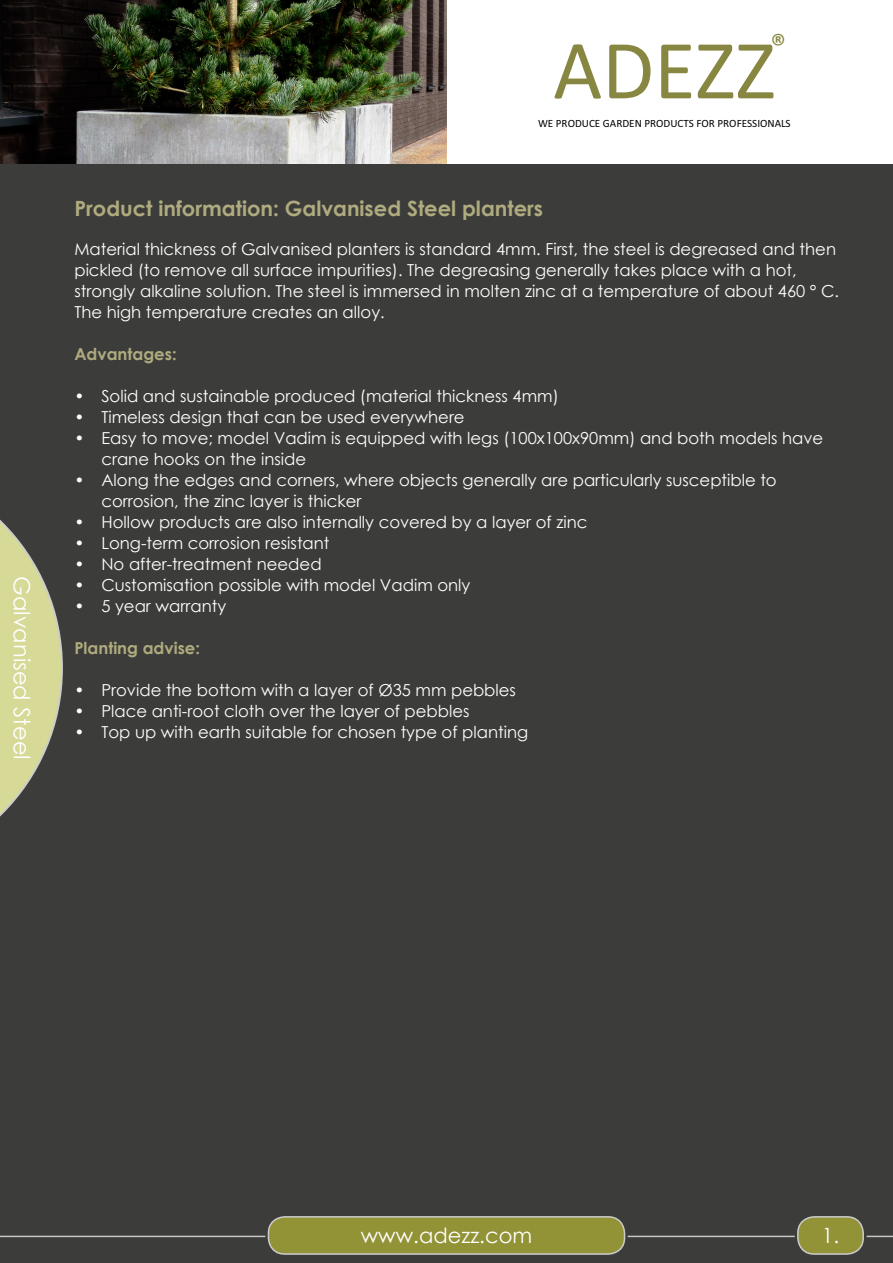
<style>
.page{position:relative;width:893px;height:1263px;background:#3c3c3b}
.page>*{position:absolute;margin:0;border:0;box-sizing:border-box;transform-origin:0 0}
.t1{font:84.9px "Calibri";letter-spacing:-.005em;color:#878742}
.t2{font:30.9px "Calibri";color:#878742}
.t3{font:22.5px "Century Gothic";color:#fff}
.t4{font:700 21px "Century Gothic";color:#afab7e}
.t5{font:21px "Century Gothic";color:#fff}
.t6{font:16.5px/21px "Century Gothic";color:#fff}
.t7{font:700 16.5px "Century Gothic";color:#afab7e}
.t8{font:11.1px "Calibri";color:#010202}
</style>
<div class="page">
<div style="left:438px;top:0;width:455px;height:164px;background:#fff"></div>
<div style="left:268px;top:1217px;width:357px;height:37px;background:#929336;border-radius:16px"></div>
<div style="left:268px;top:1216px;width:357px;height:39px;border:2px solid #ccc;border-radius:16px"></div>
<svg style="left:0;top:519px;width:63px;height:298px"></svg>
<div style="left:798px;top:1217px;width:65px;height:37px;background:#929336;border-radius:16px"></div>
<div style="left:797px;top:1216px;width:67px;height:39px;border:2px solid #ccc;border-radius:16px"></div>
<img style="left:0;top:0;width:446px;height:164px">
<hr style="left:0;top:1236px;width:265px;height:1px;background:#c6c6c6">
<hr style="left:628px;top:1236px;width:167px;height:1px;background:#c6c6c6">
<svg style="left:867px;top:1236px;width:26px;height:1px"></svg>
<h3 class="t3" style="left:38px;top:576px;width:185px;rotate:90deg">Galvanised Steel</h3>
<h2 class="t2" style="left:770px;top:23px;width:17px">®</h2>
<h1 class="t1" style="left:553px;top:11px;width:224px">ADEZZ</h1>
<p class="t8" style="left:538px;top:116px;width:254px">WE PRODUCE GARDEN PRODUCTS FOR PROFESSIONALS</p>
<p class="t4" style="left:74px;top:192px;width:470px">Product information: Galvanised Steel planters</p>
<p class="t6" style="left:74px;top:238px;width:766px">Material thickness of Galvanised planters is standard 4mm. First, the steel is degreased and then pickled (to remove all surface impurities). The degreasing generally takes place with a hot, strongly alkaline solution. The steel is immersed in molten zinc at a temperature of about 460 ° C.<br>The high temperature creates an alloy.</p>
<p class="t7" style="left:74px;top:341px;width:104px">Advantages:</p>
<p class="t6" style="left:74px;top:385px;width:486px">• Solid and sustainable produced (material thickness 4mm)</p>
<p class="t6" style="left:74px;top:406px;width:392px">• Timeless design that can be used everywhere</p>
<p class="t6" style="left:101px;top:427px;width:723px;text-indent:-27px">• Easy to move; model Vadim is equipped with legs (100x100x90mm) and both models have crane hooks on the inside</p>
<p class="t6" style="left:101px;top:469px;width:677px;text-indent:-27px">• Along the edges and corners, where objects generally are particularly susceptible to corrosion, the zinc layer is thicker</p>
<p class="t6" style="left:74px;top:511px;width:514px">• Hollow products are also internally covered by a layer of zinc</p>
<p class="t6" style="left:74px;top:532px;width:257px">• Long-term corrosion resistant</p>
<p class="t6" style="left:74px;top:553px;width:249px">• No after-treatment needed</p>
<p class="t6" style="left:74px;top:574px;width:397px">• Customisation possible with model Vadim only</p>
<p class="t6" style="left:74px;top:595px;width:153px">• 5 year warranty</p>
<p class="t7" style="left:74px;top:636px;width:127px">Planting advise:</p>
<p class="t6" style="left:74px;top:679px;width:443px">• Provide the bottom with a layer of Ø35 mm pebbles</p>
<p class="t6" style="left:74px;top:700px;width:397px">• Place anti-root cloth over the layer of pebbles</p>
<p class="t6" style="left:74px;top:721px;width:455px">• Top up with earth suitable for chosen type of planting</p>
<p class="t5" style="left:361px;top:1221px;width:173px">www.adezz.com</p>
<p class="t5" style="left:822px;top:1221px;width:19px">1.</p>
</div>
